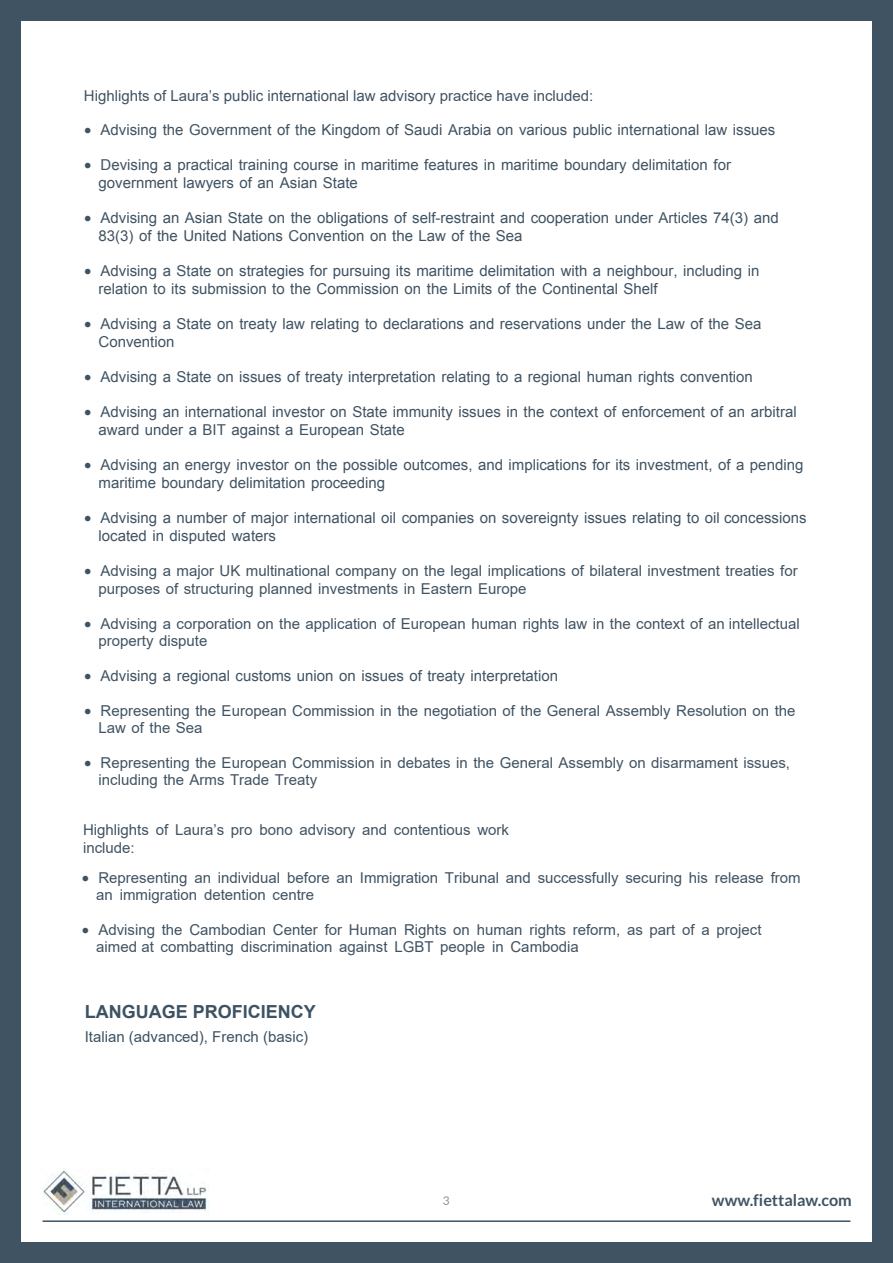
<style>
.page{position:relative;width:893px;height:1263px;background:#405362}
.page>*{position:absolute;margin:0;border:0;box-sizing:border-box;transform-origin:0 0}
.t1{font:700 18px "Arial";color:#3d5262}
.t2{font:700 16.2px "Lato";color:#405362}
.t3{font:15px/18px "Arial";color:#405362}
.t4{font:15px "Arial";color:#3d5262}
.t5{font:12.15px "Lato";color:#939598}
.s1{font-family:"Lato"}
</style>
<div class="page">
<div style="left:21px;top:21px;width:851px;height:1221px;background:#fff"></div>
<hr style="left:43px;top:1220px;width:807px;height:2px;background:#405362">
<img style="left:43px;top:1170px;width:166px;height:44px">
<p class="t3" style="left:84px;top:87px;width:511px">Highlights of Laura’s public international law advisory practice have included:</p>
<p class="t3" style="left:84px;top:121px;width:693px"><span class="s1">•</span> Advising the Government of the Kingdom of Saudi Arabia on various public international law issues</p>
<p class="t3" style="left:99px;top:156px;width:634px;text-indent:-15px"><span class="s1">•</span> Devising a practical training course in maritime features in maritime boundary delimitation for government lawyers of an Asian State</p>
<p class="t3" style="left:99px;top:209px;width:682px;text-indent:-15px"><span class="s1">•</span> Advising an Asian State on the obligations of self-restraint and cooperation under Articles 74(3) and<br>83(3) of the United Nations Convention on the Law of the Sea</p>
<p class="t3" style="left:99px;top:262px;width:662px;text-indent:-15px"><span class="s1">•</span> Advising a State on strategies for pursuing its maritime delimitation with a neighbour, including in relation to its submission to the Commission on the Limits of the Continental Shelf</p>
<p class="t3" style="left:99px;top:315px;width:664px;text-indent:-15px"><span class="s1">•</span> Advising a State on treaty law relating to declarations and reservations under the Law of the Sea<br>Convention</p>
<p class="t3" style="left:84px;top:368px;width:671px"><span class="s1">•</span> Advising a State on issues of treaty interpretation relating to a regional human rights convention</p>
<p class="t3" style="left:99px;top:403px;width:700px;text-indent:-15px"><span class="s1">•</span> Advising an international investor on State immunity issues in the context of enforcement of an arbitral award under a BIT against a European State</p>
<p class="t3" style="left:99px;top:456px;width:706px;text-indent:-15px"><span class="s1">•</span> Advising an energy investor on the possible outcomes, and implications for its investment, of a pending maritime boundary delimitation proceeding</p>
<p class="t3" style="left:99px;top:509px;width:709px;text-indent:-15px"><span class="s1">•</span> Advising a number of major international oil companies on sovereignty issues relating to oil concessions located in disputed waters</p>
<p class="t3" style="left:99px;top:562px;width:701px;text-indent:-15px"><span class="s1">•</span> Advising a major UK multinational company on the legal implications of bilateral investment treaties for purposes of structuring planned investments in Eastern Europe</p>
<p class="t3" style="left:99px;top:616px;width:703px;line-height:16.8px;text-indent:-15px"><span class="s1">•</span> Advising a corporation on the application of European human rights law in the context of an intellectual property dispute</p>
<p class="t3" style="left:84px;top:667px;width:476px"><span class="s1">•</span> Advising a regional customs union on issues of treaty interpretation</p>
<p class="t3" style="left:99px;top:703px;width:698px;line-height:16.8px;text-indent:-15px"><span class="s1">•</span> Representing the European Commission in the negotiation of the General Assembly Resolution on the<br>Law of the Sea</p>
<p class="t3" style="left:99px;top:754px;width:693px;line-height:16.8px;text-indent:-15px"><span class="s1">•</span> Representing the European Commission in debates in the General Assembly on disarmament issues, including the Arms Trade Treaty</p>
<p class="t3" style="left:83px;top:821px;width:427px">Highlights of Laura’s pro bono advisory and contentious work include:</p>
<p class="t3" style="left:96px;top:869px;width:706px;line-height:16.8px;text-indent:-15px"><span class="s1">•</span> Representing an individual before an Immigration Tribunal and successfully securing his release from an immigration detention centre</p>
<p class="t3" style="left:96px;top:921px;width:667px;line-height:16.8px;text-indent:-15px"><span class="s1">•</span> Advising the Cambodian Center for Human Rights on human rights reform, as part of a project aimed at combatting discrimination against LGBT people in Cambodia</p>
<p class="t1" style="left:85px;top:999px;width:233px">LANGUAGE PROFICIENCY</p>
<p class="t4" style="left:85px;top:1026px;width:225px">Italian (advanced), French (basic)</p>
<p class="t5" style="left:443px;top:1192px;width:9px">3</p>
<p class="t2" style="left:712px;top:1191px;width:141px">www.fiettalaw.com</p>
</div>
